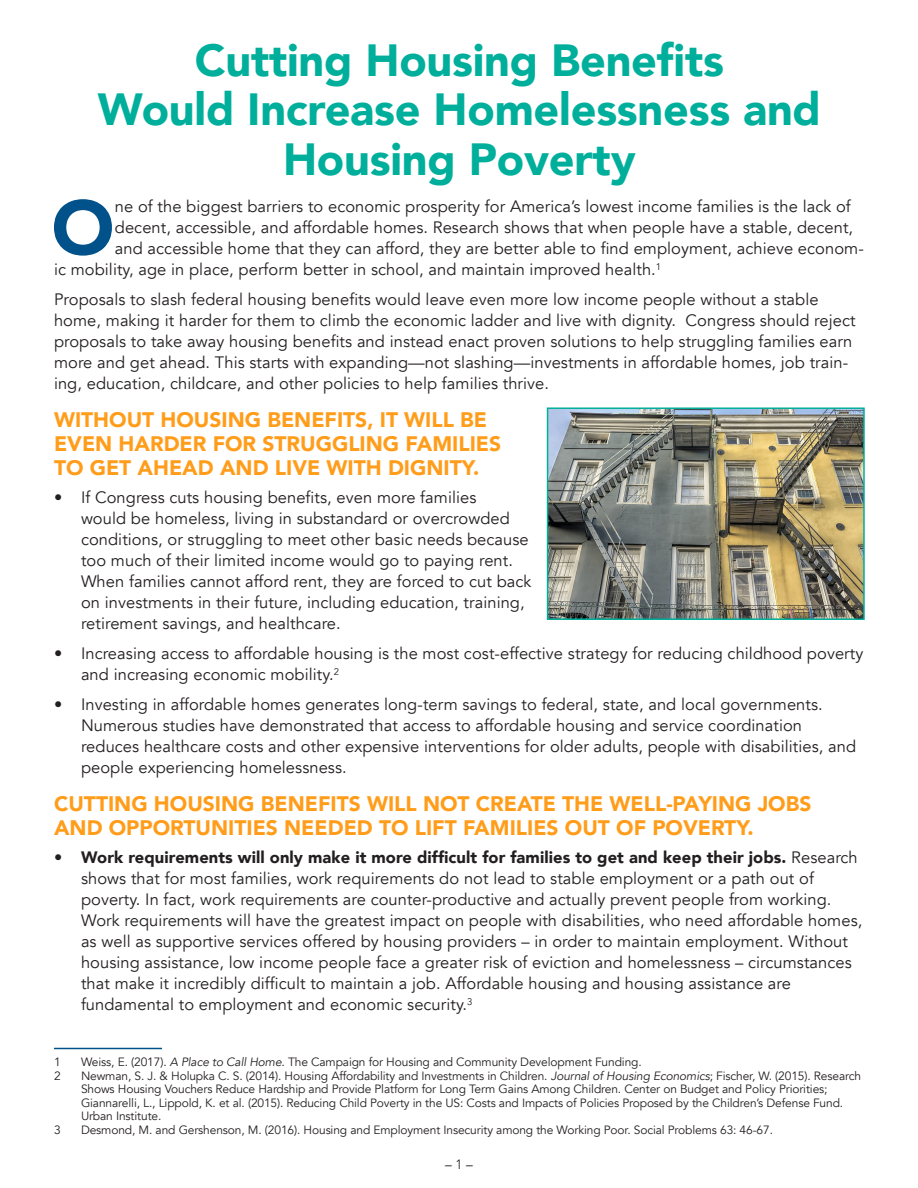
<style>
.page{position:relative;width:918px;height:1188px;background:#fff}
.page>*{position:absolute;margin:0;border:0;box-sizing:border-box;transform-origin:0 0}
.Normal-Dropcap{font:900 75.75px "Avenir";color:#01518a}
.Heading_1{font:900 45px/49.5px "Avenir";letter-spacing:-.005em;color:#00af9b;text-align:center}
.Heading_2{font:900 21px/24px "Avenir";color:#ff9d1b}
.Normal-Dropcap-2{font:16.5px/21px "Avenir";letter-spacing:.005em;color:#231f20}
.t1{font:300 13.5px "Avenir";color:#231f20}
.footnotes{font:12px/13.5px "Avenir";letter-spacing:-.01em;color:#231f20}
.s1{font-weight:900}
.s2{font-style:italic}
</style>
<div class="page">
<hr style="left:54px;top:1048px;width:108px;height:1px;background:#01518a">
<img style="left:550px;top:410px;width:312px;height:207px">
<div style="left:547px;top:407px;width:318px;height:213px;border:2px solid #00af9b"></div>
<p class="Heading_1" style="left:98px;top:34px;width:725px">Cutting Housing Benefits<br>Would Increase Homelessness and<br>Housing Poverty</p>
<p class="Normal-Dropcap" style="left:51px;top:163px;width:65px">O</p>
<p class="Normal-Dropcap-2" style="left:115px;top:196px;width:737px">ne of the biggest barriers to economic prosperity for America’s lowest income families is the lack of</p>
<p class="Normal-Dropcap-2" style="left:115px;top:217px;width:740px">decent, accessible, and affordable homes. Research shows that when people have a stable, decent,</p>
<p class="Normal-Dropcap-2" style="left:115px;top:238px;width:751px">and accessible home that they can afford, they are better able to find employment, achieve econom-</p>
<p class="Normal-Dropcap-2" style="left:54px;top:259px;width:609px">ic mobility, age in place, perform better in school, and maintain improved health.<sup>1</sup></p>
<p class="Normal-Dropcap-2" style="left:54px;top:289px;width:803px">Proposals to slash federal housing benefits would leave even more low income people without a stable home, making it harder for them to climb the economic ladder and live with dignity. Congress should reject proposals to take away housing benefits and instead enact proven solutions to help struggling families earn more and get ahead. This starts with expanding—not slashing—investments in affordable homes, job train&shy;ing, education, childcare, and other policies to help families thrive.</p>
<p class="Heading_2" style="left:54px;top:407px;width:449px">WITHOUT HOUSING BENEFITS, IT WILL BE<br>EVEN HARDER FOR STRUGGLING FAMILIES<br>TO GET AHEAD AND LIVE WITH DIGNITY.</p>
<p class="Normal-Dropcap-2" style="left:81px;top:487px;width:452px;text-indent:-27px">• If Congress cuts housing benefits, even more families<br>would be homeless, living in substandard or overcrowded conditions, or struggling to meet other basic needs because too much of their limited income would go to paying rent.<br>When families cannot afford rent, they are forced to cut back on investments in their future, including education, training, retirement savings, and healthcare.</p>
<p class="Normal-Dropcap-2" style="left:81px;top:643px;width:784px;text-indent:-27px">• Increasing access to affordable housing is the most cost-effective strategy for reducing childhood poverty and increasing economic mobility.<sup>2</sup></p>
<p class="Normal-Dropcap-2" style="left:81px;top:694px;width:777px;text-indent:-27px">• Investing in affordable homes generates long-term savings to federal, state, and local governments.<br>Numerous studies have demonstrated that access to affordable housing and service coordination reduces healthcare costs and other expensive interventions for older adults, people with disabilities, and people experiencing homelessness.</p>
<p class="Heading_2" style="left:54px;top:791px;width:759px">CUTTING HOUSING BENEFITS WILL NOT CREATE THE WELL-PAYING JOBS<br>AND OPPORTUNITIES NEEDED TO LIFT FAMILIES OUT OF POVERTY.</p>
<p class="Normal-Dropcap-2" style="left:81px;top:847px;width:783px;text-indent:-27px"><span class="s1">• Work requirements will only make it more difficult for families to get and keep their jobs.</span> Research shows that for most families, work requirements do not lead to stable employment or a path out of poverty. In fact, work requirements are counter-productive and actually prevent people from working.<br>Work requirements will have the greatest impact on people with disabilities, who need affordable homes, as well as supportive services offered by housing providers – in order to maintain employment. Without housing assistance, low income people face a greater risk of eviction and homelessness – circumstances that make it incredibly difficult to maintain a job. Affordable housing and housing assistance are fundamental to employment and economic security.<sup>3</sup></p>
<p class="footnotes" style="left:54px;top:1056px;width:8px">1</p>
<p class="footnotes" style="left:81px;top:1056px;width:562px">Weiss, E. (2017). <span class="s2">A Place to Call Home.</span> The Campaign for Housing and Community Development Funding.</p>
<p class="footnotes" style="left:54px;top:1069px;width:8px">2</p>
<p class="footnotes" style="left:81px;top:1069px;width:782px">Newman, S. J. &amp; Holupka C. S. (2014). Housing Affordability and Investments in Children. <span class="s2">Journal of Housing Economics</span>; Fischer, W. (2015). Research Shows Housing Vouchers Reduce Hardship and Provide Platform for Long Term Gains Among Children. Center on Budget and Policy Priorities; Giannarelli, L., Lippold, K. et al. (2015). Reducing Child Poverty in the US: Costs and Impacts of Policies Proposed by the Children’s Defense Fund.<br>Urban Institute.</p>
<p class="footnotes" style="left:54px;top:1123px;width:8px">3</p>
<p class="footnotes" style="left:81px;top:1123px;width:694px">Desmond, M. and Gershenson, M. (2016). Housing and Employment Insecurity among the Working Poor. Social Problems 63: 46-67.</p>
<p class="t1" style="left:445px;top:1156px;width:29px">– 1 –</p>
</div>
